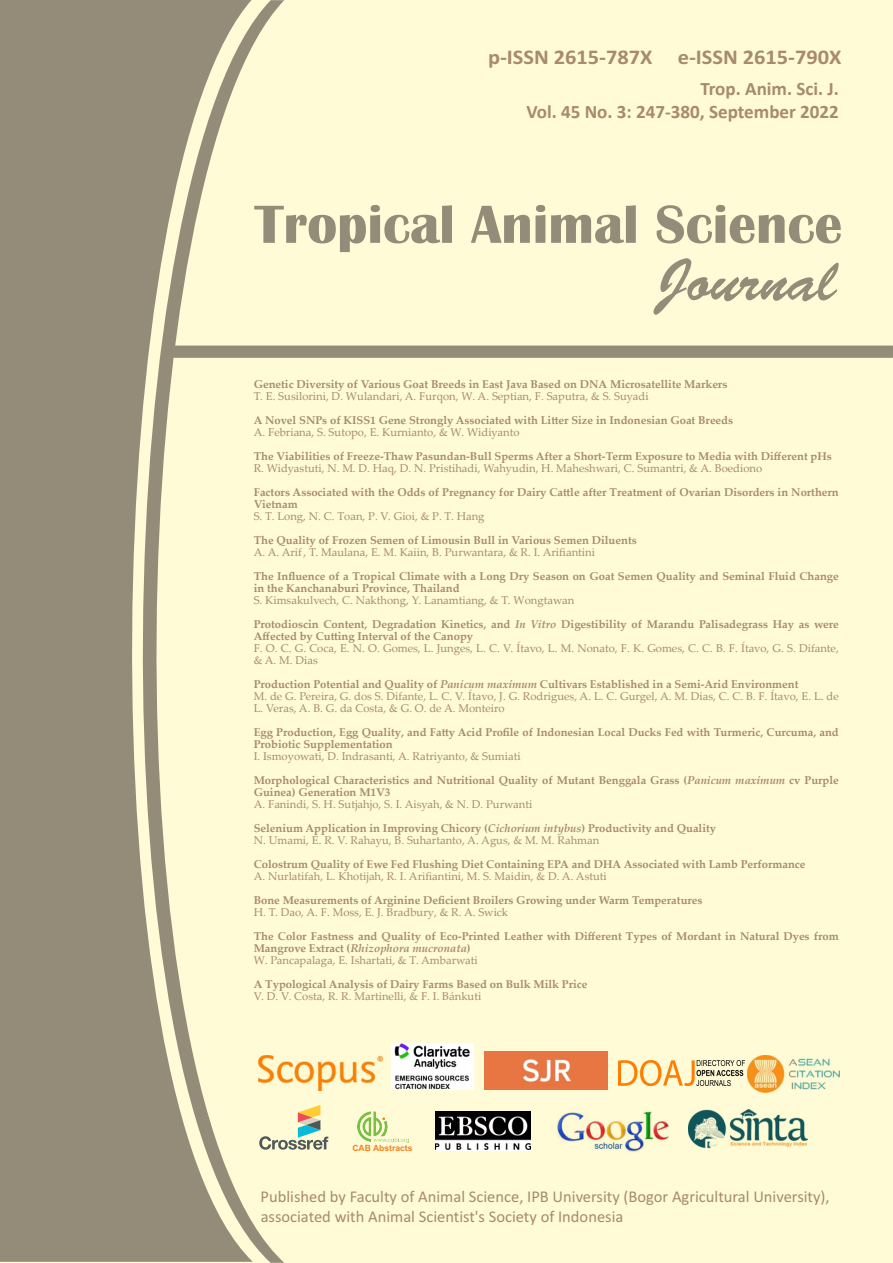
<style>
.page{position:relative;width:893px;height:1263px;background:#fffbd6}
.page>*{position:absolute;margin:0;border:0;box-sizing:border-box;transform-origin:0 0}
.t1{font:60px "Brush Script Std";color:#948c78}
.t2{font:700 55.5px "Britannic";color:#948c78}
.t3{font:700 21px "Calibri";color:#a78b6b;scale:1.07 1}
.t4{font:700 19.05px "Calibri";color:#a78b6b}
.t5{font:16.5px/20.1px "Calibri";color:#a78b6b}
.t6{font:14.25px "Palatino Linotype";color:#201d1e}
._8daftar_isi{font:700 11.25px/12px "Palatino Linotype";color:#a78b6b}
._8daftar_isi-2{font:11.25px/12px "Palatino Linotype";color:#a78b6b}
.t7{font:700 8.55px "Arial";color:#f58220}
.s1{font-style:italic}
</style>
<div class="page">
<div style="left:0;top:0;width:92px;height:1262px;background:#948c78"></div>
<svg style="left:92px;top:0;width:192px;height:1263px"></svg>
<svg style="left:170px;top:346px;width:723px;height:12px;background:#958d79"></svg>
<img style="left:435px;top:1111px;width:95px;height:39px">
<img style="left:557px;top:1111px;width:111px;height:41px">
<img style="left:689px;top:1109px;width:118px;height:40px">
<img style="left:748px;top:1056px;width:91px;height:36px">
<img style="left:619px;top:1061px;width:125px;height:25px">
<svg style="left:259px;top:1105px;width:69px;height:45px"></svg>
<img style="left:357px;top:1111px;width:51px;height:32px">
<img style="left:392px;top:1043px;width:81px;height:46px">
<img style="left:259px;top:1055px;width:124px;height:36px">
<img style="left:485px;top:1052px;width:123px;height:37px">
<p class="t3" style="left:488px;top:44px;width:332px">p-ISSN 2615-787X e-ISSN 2615-790X</p>
<p class="t6" style="left:642px;top:55px;width:189px">Vol. 45 No. 3, September 2022</p>
<p class="t4" style="left:700px;top:75px;width:140px">Trop. Anim. Sci. J.</p>
<p class="t4" style="left:526px;top:98px;width:314px">Vol. 45 No. 3: 247-380, September 2022</p>
<p class="t2" style="left:255px;top:193px;width:589px">Tropical Animal Science</p>
<p class="t1" style="left:655px;top:247px;width:182px">Journal</p>
<p class="_8daftar_isi" style="left:254px;top:378px;width:475px">Genetic Diversity of Various Goat Breeds in East Java Based on DNA Microsatellite Markers</p>
<p class="_8daftar_isi-2" style="left:254px;top:390px;width:396px">T. E. Susilorini, D. Wulandari, A. Furqon, W. A. Septian, F. Saputra, &amp; S. Suyadi</p>
<p class="_8daftar_isi" style="left:254px;top:414px;width:481px">A Novel SNPs of KISS1 Gene Strongly Associated with Litter Size in Indonesian Goat Breeds</p>
<p class="_8daftar_isi-2" style="left:254px;top:426px;width:267px">A. Febriana, S. Sutopo, E. Kurnianto, &amp; W. Widiyanto</p>
<p class="_8daftar_isi" style="left:254px;top:450px;width:580px">The Viabilities of Freeze-Thaw Pasundan-Bull Sperms After a Short-Term Exposure to Media with Different pHs</p>
<p class="_8daftar_isi-2" style="left:254px;top:462px;width:510px">R. Widyastuti, N. M. D. Haq, D. N. Pristihadi, Wahyudin, H. Maheshwari, C. Sumantri, &amp; A. Boediono</p>
<p class="_8daftar_isi" style="left:254px;top:486px;width:587px">Factors Associated with the Odds of Pregnancy for Dairy Cattle after Treatment of Ovarian Disorders in Northern<br>Vietnam</p>
<p class="_8daftar_isi-2" style="left:254px;top:510px;width:232px">S. T. Long, N. C. Toan, P. V. Gioi, &amp; P. T. Hang</p>
<p class="_8daftar_isi" style="left:254px;top:534px;width:384px">The Quality of Frozen Semen of Limousin Bull in Various Semen Diluents</p>
<p class="_8daftar_isi-2" style="left:254px;top:546px;width:343px">A. A. Arif, T. Maulana, E. M. Kaiin, B. Purwantara, &amp; R. I. Arifiantini</p>
<p class="_8daftar_isi" style="left:254px;top:570px;width:587px">The Influence of a Tropical Climate with a Long Dry Season on Goat Semen Quality and Seminal Fluid Change in the Kanchanaburi Province, Thailand</p>
<p class="_8daftar_isi-2" style="left:254px;top:594px;width:322px">S. Kimsakulvech, C. Nakthong, Y. Lanamtiang, &amp; T. Wongtawan</p>
<p class="_8daftar_isi" style="left:254px;top:618px;width:587px">Protodioscin Content, Degradation Kinetics, and <span class="s1">In Vitro</span> Digestibility of Marandu Palisadegrass Hay as were<br>Affected by Cutting Interval of the Canopy</p>
<p class="_8daftar_isi-2" style="left:254px;top:642px;width:587px">F. O. C. G. Coca, E. N. O. Gomes, L. Junges, L. C. V. Ítavo, L. M. Nonato, F. K. Gomes, C. C. B. F. Ítavo, G. S. Difante, &amp; A. M. Dias</p>
<p class="_8daftar_isi" style="left:254px;top:678px;width:546px">Production Potential and Quality of <span class="s1">Panicum maximum</span> Cultivars Established in a Semi-Arid Environment</p>
<p class="_8daftar_isi-2" style="left:254px;top:690px;width:587px">M. de G. Pereira, G. dos S. Difante, L. C. V. Ítavo, J. G. Rodrigues, A. L. C. Gurgel, A. M. Dias, C. C. B. F. Ítavo, E. L. de<br>L. Veras, A. B. G. da Costa, &amp; G. O. de A. Monteiro</p>
<p class="_8daftar_isi" style="left:254px;top:726px;width:587px">Egg Production, Egg Quality, and Fatty Acid Profile of Indonesian Local Ducks Fed with Turmeric, Curcuma, and<br>Probiotic Supplementation</p>
<p class="_8daftar_isi-2" style="left:254px;top:750px;width:268px">I. Ismoyowati, D. Indrasanti, A. Ratriyanto, &amp; Sumiati</p>
<p class="_8daftar_isi" style="left:254px;top:774px;width:587px">Morphological Characteristics and Nutritional Quality of Mutant Benggala Grass (<span class="s1">Panicum maximum</span> cv Purple<br>Guinea) Generation M1V3</p>
<p class="_8daftar_isi-2" style="left:254px;top:798px;width:280px">A. Fanindi, S. H. Sutjahjo, S. I. Aisyah, &amp; N. D. Purwanti</p>
<p class="_8daftar_isi" style="left:254px;top:822px;width:464px">Selenium Application in Improving Chicory (<span class="s1">Cichorium intybus</span>) Productivity and Quality</p>
<p class="_8daftar_isi-2" style="left:254px;top:834px;width:347px">N. Umami, E. R. V. Rahayu, B. Suhartanto, A. Agus, &amp; M. M. Rahman</p>
<p class="_8daftar_isi" style="left:254px;top:858px;width:553px">Colostrum Quality of Ewe Fed Flushing Diet Containing EPA and DHA Associated with Lamb Performance</p>
<p class="_8daftar_isi-2" style="left:254px;top:870px;width:355px">A. Nurlatifah, L. Khotijah, R. I. Arifiantini, M. S. Maidin, &amp; D. A. Astuti</p>
<p class="_8daftar_isi" style="left:254px;top:894px;width:450px">Bone Measurements of Arginine Deficient Broilers Growing under Warm Temperatures</p>
<p class="_8daftar_isi-2" style="left:254px;top:906px;width:256px">H. T. Dao, A. F. Moss, E. J. Bradbury, &amp; R. A. Swick</p>
<p class="_8daftar_isi" style="left:254px;top:930px;width:587px">The Color Fastness and Quality of Eco-Printed Leather with Different Types of Mordant in Natural Dyes from<br>Mangrove Extract (<span class="s1">Rhizophora mucronata</span>)</p>
<p class="_8daftar_isi-2" style="left:254px;top:954px;width:226px">W. Pancapalaga, E. Ishartati, &amp; T. Ambarwati</p>
<p class="_8daftar_isi" style="left:254px;top:978px;width:335px">A Typological Analysis of Dairy Farms Based on Bulk Milk Price</p>
<p class="_8daftar_isi-2" style="left:254px;top:990px;width:229px">V. D. V. Costa, R. R. Martinelli, &amp; F. I. Bánkuti</p>
<p class="t7" style="left:352px;top:1142px;width:62px">CAB Abstracts</p>
<p class="t5" style="left:261px;top:1186px;width:571px">Published by Faculty of Animal Science, IPB University (Bogor Agricultural University), associated with Animal Scientist's Society of Indonesia</p>
</div>
